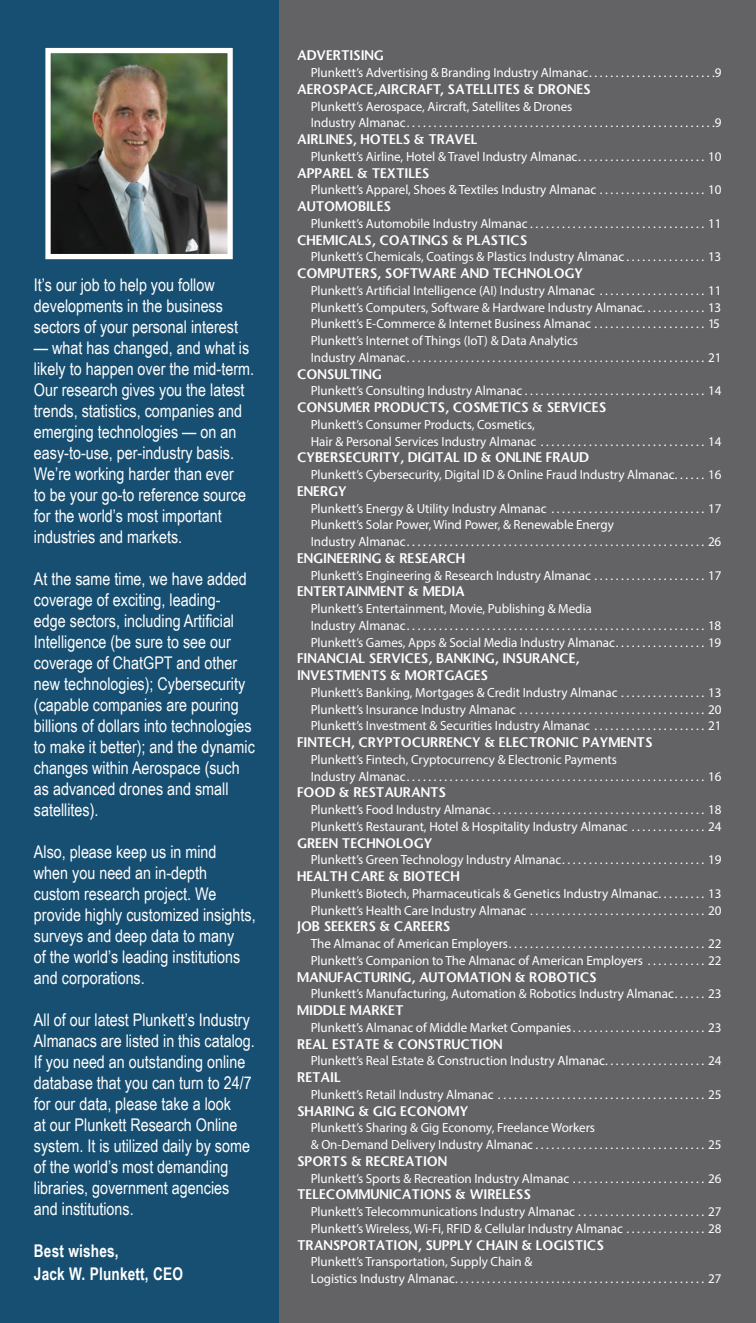
<style>
.page{position:relative;width:756px;height:1323px;background:#fff}
.page>*{position:absolute;margin:0;border:0;box-sizing:border-box;transform-origin:0 0}
.t1{font:17.5px/21px "Arial Narrow";color:#fff}
.t2{font:700 17.5px "Arial Narrow";letter-spacing:.01em;color:#fff;scale:.95 1}
.t3{font:13.3px/16.8px "Myriad Pro";letter-spacing:-.005em;color:#fff}
.t4{font:13.3px/16.8px "Stone Sans Semi Boold";letter-spacing:-.005em;color:#fff}
.s1{font-family:"Stone Sans Semi Boold"}
</style>
<div class="page">
<div style="left:275px;top:0;width:481px;height:1323px;background:#636366"></div>
<div style="left:0;top:0;width:278px;height:1323px;background:#174f72"></div>
<img style="left:45px;top:47px;width:188px;height:213px">
<p class="t1" style="left:34px;top:274px;width:182px">It’s our job to help you follow</p>
<p class="t1" style="left:34px;top:295px;width:206px">developments in the business sectors of your personal interest</p>
<p class="t1" style="left:34px;top:337px;width:222px">— what has changed, and what is likely to happen over the mid-term.<br>Our research gives you the latest trends, statistics, companies and emerging technologies — on an easy-to-use, per-industry basis.<br>We’re working harder than ever</p>
<p class="t1" style="left:34px;top:484px;width:214px">to be your go-to reference source for the world’s most important industries and markets.</p>
<p class="t1" style="left:34px;top:568px;width:222px">At the same time, we have added coverage of exciting, leading&shy;edge sectors, including Artificial<br>Intelligence (be sure to see our coverage of ChatGPT and other new technologies); Cybersecurity (capable companies are pouring billions of dollars into technologies to make it better); and the dynamic changes within Aerospace (such as advanced drones and small satellites).</p>
<p class="t1" style="left:34px;top:841px;width:184px">Also, please keep us in mind</p>
<p class="t1" style="left:34px;top:862px;width:175px">when you need an in-depth</p>
<p class="t1" style="left:34px;top:883px;width:223px">custom research project. We provide highly customized insights, surveys and deep data to many</p>
<p class="t1" style="left:34px;top:946px;width:208px">of the world’s leading institutions and corporations.</p>
<p class="t1" style="left:34px;top:1009px;width:222px">All of our latest Plunkett’s Industry Almanacs are listed in this catalog.<br>If you need an outstanding online database that you can turn to 24/7 for our data, please take a look<br>at our Plunkett Research Online system. It is utilized daily by some of the world’s most demanding libraries, government agencies</p>
<p class="t1" style="left:34px;top:1198px;width:101px">and institutions.</p>
<p class="t2" style="left:34px;top:1238px;width:91px">Best wishes,</p>
<p class="t2" style="left:34px;top:1260px;width:159px">Jack W. Plunkett, CEO</p>
<p class="t4" style="left:297px;top:47px;width:88px">ADVERTISING</p>
<p class="t3" style="left:311px;top:64px;width:412px">Plunkett’s Advertising &amp; Branding Industry Almanac . . . . . . . . . . . . . . . . . . . . . . . 9</p>
<p class="t4" style="left:297px;top:81px;width:295px">AEROSPACE,AIRCRAFT, SATELLITES &amp; DRONES</p>
<p class="t3" style="left:311px;top:98px;width:412px">Plunkett’s Aerospace, Aircraft, Satellites &amp; Drones<br>Industry Almanac . . . . . . . . . . . . . . . . . . . . . . . . . . . . . . . . . . . . . . . . . . . . . . . . . . . . . . . . . 9</p>
<p class="t4" style="left:297px;top:131px;width:182px">AIRLINES, HOTELS &amp; TRAVEL</p>
<p class="t3" style="left:311px;top:148px;width:412px">Plunkett’s Airline, Hotel &amp; Travel Industry Almanac . . . . . . . . . . . . . . . . . . . . . . . . 10</p>
<p class="t4" style="left:297px;top:164px;width:134px">APPAREL &amp; TEXTILES</p>
<p class="t3" style="left:311px;top:181px;width:412px">Plunkett’s Apparel, Shoes &amp; Textiles Industry Almanac . . . . . . . . . . . . . . . . . . . . 10</p>
<p class="t4" style="left:297px;top:198px;width:95px">AUTOMOBILES</p>
<p class="t3" style="left:311px;top:215px;width:412px">Plunkett’s Automobile Industry Almanac . . . . . . . . . . . . . . . . . . . . . . . . . . . . . . . . . 11</p>
<p class="t4" style="left:297px;top:231px;width:232px">CHEMICALS, COATINGS &amp; PLASTICS</p>
<p class="t3" style="left:311px;top:248px;width:412px">Plunkett’s Chemicals, Coatings &amp; Plastics Industry Almanac . . . . . . . . . . . . . . . 13</p>
<p class="t4" style="left:297px;top:265px;width:288px">COMPUTERS, SOFTWARE AND TECHNOLOGY</p>
<p class="t3" style="left:311px;top:282px;width:412px">Plunkett’s Artificial Intelligence (AI) Industry Almanac . . . . . . . . . . . . . . . . . . . . 11</p>
<p class="t3" style="left:311px;top:299px;width:412px">Plunkett’s Computers, Software &amp; Hardware Industry Almanac . . . . . . . . . . . . 13</p>
<p class="t3" style="left:311px;top:315px;width:412px">Plunkett’s E-Commerce &amp; Internet Business Almanac . . . . . . . . . . . . . . . . . . . . . 15<br>Plunkett’s Internet of Things (IoT) &amp; Data Analytics<br>Industry Almanac . . . . . . . . . . . . . . . . . . . . . . . . . . . . . . . . . . . . . . . . . . . . . . . . . . . . . . . . 21</p>
<p class="t4" style="left:297px;top:365px;width:86px">CONSULTING</p>
<p class="t3" style="left:311px;top:382px;width:412px">Plunkett’s Consulting Industry Almanac..................................14</p>
<p class="t4" style="left:297px;top:399px;width:311px">CONSUMER PRODUCTS, COSMETICS &amp; SERVICES</p>
<p class="t3" style="left:311px;top:416px;width:412px">Plunkett’s Consumer Products, Cosmetics,<br>Hair &amp; Personal Services Industry Almanac . . . . . . . . . . . . . . . . . . . . . . . . . . . . . . . 14</p>
<p class="t4" style="left:297px;top:449px;width:293px">CYBERSECURITY, DIGITAL ID &amp; ONLINE FRAUD</p>
<p class="t3" style="left:297px;top:466px;width:426px;text-indent:14px">Plunkett’s Cybersecurity, Digital ID &amp; Online Fraud Industry Almanac . . . . . . 16<br><span class="s1">ENERGY</span></p>
<p class="t3" style="left:311px;top:500px;width:412px">Plunkett’s Energy &amp; Utility Industry Almanac . . . . . . . . . . . . . . . . . . . . . . . . . . . . . 17</p>
<p class="t3" style="left:311px;top:516px;width:412px">Plunkett’s Solar Power, Wind Power, &amp; Renewable Energy<br>Industry Almanac . . . . . . . . . . . . . . . . . . . . . . . . . . . . . . . . . . . . . . . . . . . . . . . . . . . . . . . . 26</p>
<p class="t4" style="left:297px;top:550px;width:170px">ENGINEERING &amp; RESEARCH</p>
<p class="t3" style="left:311px;top:567px;width:412px">Plunkett’s Engineering &amp; Research Industry Almanac . . . . . . . . . . . . . . . . . . . . . 17</p>
<p class="t4" style="left:297px;top:583px;width:169px">ENTERTAINMENT &amp; MEDIA</p>
<p class="t3" style="left:311px;top:600px;width:412px">Plunkett’s Entertainment, Movie, Publishing &amp; Media<br>Industry Almanac . . . . . . . . . . . . . . . . . . . . . . . . . . . . . . . . . . . . . . . . . . . . . . . . . . . . . . . . 18<br>Plunkett’s Games, Apps &amp; Social Media Industry Almanac . . . . . . . . . . . . . . . . . 19</p>
<p class="t4" style="left:297px;top:650px;width:284px">FINANCIAL SERVICES, BANKING, INSURANCE,<br>INVESTMENTS &amp; MORTGAGES</p>
<p class="t3" style="left:311px;top:684px;width:412px">Plunkett’s Banking, Mortgages &amp; Credit Industry Almanac . . . . . . . . . . . . . . . . 13</p>
<p class="t3" style="left:311px;top:701px;width:412px">Plunkett’s Insurance Industry Almanac . . . . . . . . . . . . . . . . . . . . . . . . . . . . . . . . . . . 20</p>
<p class="t3" style="left:311px;top:717px;width:412px">Plunkett’s Investment &amp; Securities Industry Almanac . . . . . . . . . . . . . . . . . . . . . 21</p>
<p class="t4" style="left:297px;top:734px;width:357px">FINTECH, CRYPTOCURRENCY &amp; ELECTRONIC PAYMENTS</p>
<p class="t3" style="left:311px;top:751px;width:308px">Plunkett’s Fintech, Cryptocurrency &amp; Electronic Payments</p>
<p class="t3" style="left:297px;top:768px;width:426px;text-indent:14px">Industry Almanac . . . . . . . . . . . . . . . . . . . . . . . . . . . . . . . . . . . . . . . . . . . . . . . . . . . . . . . . 16<br><span class="s1">FOOD &amp; RESTAURANTS</span></p>
<p class="t3" style="left:311px;top:801px;width:412px">Plunkett’s Food Industry Almanac . . . . . . . . . . . . . . . . . . . . . . . . . . . . . . . . . . . . . . . . 18</p>
<p class="t3" style="left:311px;top:818px;width:412px">Plunkett’s Restaurant, Hotel &amp; Hospitality Industry Almanac . . . . . . . . . . . . . . 24</p>
<p class="t4" style="left:297px;top:834px;width:137px">GREEN TECHNOLOGY</p>
<p class="t3" style="left:311px;top:851px;width:412px">Plunkett’s Green Technology Industry Almanac . . . . . . . . . . . . . . . . . . . . . . . . . . . 19</p>
<p class="t4" style="left:297px;top:868px;width:164px">HEALTH CARE &amp; BIOTECH</p>
<p class="t3" style="left:311px;top:885px;width:412px">Plunkett’s Biotech, Pharmaceuticals &amp; Genetics Industry Almanac . . . . . . . . . 13</p>
<p class="t3" style="left:311px;top:901px;width:412px">Plunkett’s Health Care Industry Almanac . . . . . . . . . . . . . . . . . . . . . . . . . . . . . . . . . 20</p>
<p class="t4" style="left:297px;top:918px;width:155px">JOB SEEKERS &amp; CAREERS</p>
<p class="t3" style="left:311px;top:935px;width:412px">The Almanac of American Employers . . . . . . . . . . . . . . . . . . . . . . . . . . . . . . . . . . . . . 22</p>
<p class="t3" style="left:311px;top:952px;width:412px">Plunkett’s Companion to The Almanac of American Employers . . . . . . . . . . . 22</p>
<p class="t4" style="left:297px;top:968px;width:301px">MANUFACTURING, AUTOMATION &amp; ROBOTICS</p>
<p class="t3" style="left:311px;top:985px;width:412px">Plunkett’s Manufacturing, Automation &amp; Robotics Industry Almanac . . . . . . 23</p>
<p class="t4" style="left:297px;top:1002px;width:108px">MIDDLE MARKET</p>
<p class="t3" style="left:311px;top:1019px;width:412px">Plunkett’s Almanac of Middle Market Companies . . . . . . . . . . . . . . . . . . . . . . . . . 23</p>
<p class="t4" style="left:297px;top:1035px;width:207px">REAL ESTATE &amp; CONSTRUCTION</p>
<p class="t3" style="left:311px;top:1052px;width:412px">Plunkett’s Real Estate &amp; Construction Industry Almanac . . . . . . . . . . . . . . . . . . . 24</p>
<p class="t4" style="left:297px;top:1069px;width:45px">RETAIL</p>
<p class="t3" style="left:311px;top:1086px;width:412px">Plunkett’s Retail Industry Almanac . . . . . . . . . . . . . . . . . . . . . . . . . . . . . . . . . . . . . . . 25</p>
<p class="t4" style="left:297px;top:1102px;width:173px">SHARING &amp; GIG ECONOMY</p>
<p class="t3" style="left:311px;top:1119px;width:412px">Plunkett’s Sharing &amp; Gig Economy, Freelance Workers<br>&amp; On-Demand Delivery Industry Almanac . . . . . . . . . . . . . . . . . . . . . . . . . . . . . . . . 25</p>
<p class="t4" style="left:297px;top:1153px;width:152px">SPORTS &amp; RECREATION</p>
<p class="t3" style="left:311px;top:1169px;width:412px">Plunkett’s Sports &amp; Recreation Industry Almanac . . . . . . . . . . . . . . . . . . . . . . . . . 26</p>
<p class="t4" style="left:297px;top:1186px;width:235px">TELECOMMUNICATIONS &amp; WIRELESS</p>
<p class="t3" style="left:311px;top:1203px;width:412px">Plunkett’s Telecommunications Industry Almanac . . . . . . . . . . . . . . . . . . . . . . . . 27</p>
<p class="t3" style="left:311px;top:1220px;width:412px">Plunkett’s Wireless, Wi-Fi, RFID &amp; Cellular Industry Almanac . . . . . . . . . . . . . . . 28</p>
<p class="t4" style="left:297px;top:1236px;width:308px">TRANSPORTATION, SUPPLY CHAIN &amp; LOGISTICS</p>
<p class="t3" style="left:311px;top:1253px;width:412px">Plunkett’s Transportation, Supply Chain &amp;<br>Logistics Industry Almanac . . . . . . . . . . . . . . . . . . . . . . . . . . . . . . . . . . . . . . . . . . . . . . . 27</p>
</div>
